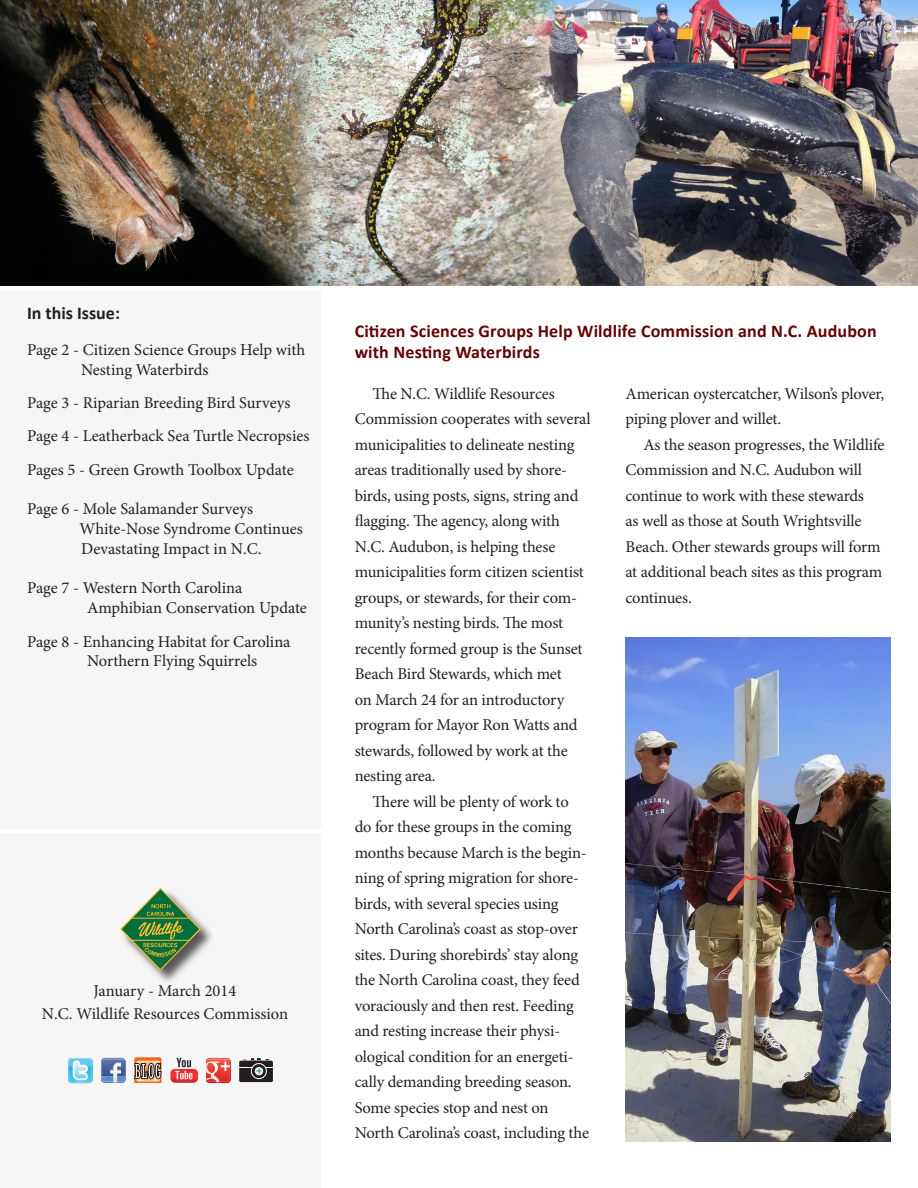
<style>
.page{position:relative;width:918px;height:1188px;background:#fff}
.page>*{position:absolute;margin:0;border:0;box-sizing:border-box;transform-origin:0 0}
.t1{font:700 condensed 21.45px "Rockwell";color:#fff;scale:.58 1}
.t2{font:700 18px/21px "Calibri";letter-spacing:.01em;color:#630303}
.t3{font:700 18px "Calibri";color:#231f20}
.t4{font:16.5px/25.5px "Minion Pro";letter-spacing:-.01em;color:#231f20}
</style>
<div class="page">
<div style="left:0;top:0;width:321px;height:1188px;background:#f6f6f6"></div>
<div style="left:120px;top:888px;width:95px;height:97px;background:#231f20;opacity:.75"></div>
<svg style="left:120px;top:887px;width:82px;height:84px"></svg>
<img style="left:626px;top:638px;width:265px;height:504px">
<hr style="left:0;top:829px;width:324px;height:4px;background:#fff">
<img style="left:0;top:0;width:918px;height:286px">
<hr style="left:0;top:286px;width:918px;height:4px;background:#fff">
<img style="left:68px;top:1059px;width:25px;height:24px">
<svg style="left:101px;top:1058px;width:25px;height:25px"></svg>
<svg style="left:134px;top:1058px;width:27px;height:25px"></svg>
<svg style="left:206px;top:1058px;width:25px;height:25px"></svg>
<div style="left:239px;top:1061px;width:34px;height:21px;background:#231f20;border-radius:2px"></div>
<hr style="left:239px;top:1067px;width:34px;height:1px;background:#fff">
<svg style="left:251px;top:1064px;width:15px;height:15px"></svg>
<div style="left:251px;top:1063px;width:16px;height:16px;border:1px solid #fff;border-radius:50%"></div>
<svg style="left:243px;top:1058px;width:26px;height:3px"></svg>
<svg style="left:255px;top:1067px;width:8px;height:8px"></svg>
<svg style="left:256px;top:1068px;width:6px;height:6px"></svg>
<svg style="left:170px;top:1058px;width:28px;height:25px"></svg>
<p class="t3" style="left:27px;top:302px;width:94px">In this Issue:</p>
<p class="t4" style="left:27px;top:337px;width:280px">Page 2 - Citizen Science Groups Help with</p>
<p class="t4" style="left:81px;top:357px;width:129px">Nesting Waterbirds</p>
<p class="t4" style="left:27px;top:390px;width:265px">Page 3 - Riparian Breeding Bird Surveys</p>
<p class="t4" style="left:27px;top:423px;width:284px">Page 4 - Leatherback Sea Turtle Necropsies</p>
<p class="t4" style="left:27px;top:457px;width:268px">Pages 5 - Green Growth Toolbox Update</p>
<p class="t4" style="left:27px;top:496px;width:228px">Page 6 - Mole Salamander Surveys</p>
<p class="t4" style="left:80px;top:516px;width:225px">White-Nose Syndrome Continues</p>
<p class="t4" style="left:81px;top:536px;width:182px">Devastating Impact in N.C.</p>
<p class="t4" style="left:27px;top:575px;width:217px">Page 7 - Western North Carolina</p>
<p class="t4" style="left:87px;top:595px;width:221px">Amphibian Conservation Update</p>
<p class="t4" style="left:27px;top:629px;width:265px">Page 8 - Enhancing Habitat for Carolina</p>
<p class="t4" style="left:87px;top:648px;width:172px">Northern Flying Squirrels</p>
<p class="t4" style="left:94px;top:978px;width:144px">January - March 2014</p>
<p class="t4" style="left:42px;top:1001px;width:248px">N.C. Wildlife Resources Commission</p>
<p class="t1" style="left:134px;top:1058px;width:48px">BLOG</p>
<p class="t2" style="left:355px;top:320px;width:524px">Citizen Sciences Groups Help Wildlife Commission and N.C. Audubon with Nesting Waterbirds</p>
<p class="t4" style="left:355px;top:381px;width:237px;text-indent:18px">The N.C. Wildlife Resources<br>Commission cooperates with several municipalities to delineate nesting areas traditionally used by shore&shy;birds, using posts, signs, string and flagging. The agency, along with<br>N.C. Audubon, is helping these municipalities form citizen scientist groups, or stewards, for their com&shy;munity’s nesting birds. The most recently formed group is the Sunset<br>Beach Bird Stewards, which met<br>on March 24 for an introductory program for Mayor Ron Watts and stewards, followed by work at the nesting area.</p>
<p class="t4" style="left:355px;top:789px;width:236px;text-indent:18px">There will be plenty of work to do for these groups in the coming months because March is the begin&shy;ning of spring migration for shore&shy;birds, with several species using North Carolina’s coast as stop-over sites. During shorebirds’ stay along the North Carolina coast, they feed voraciously and then rest. Feeding and resting increase their physi&shy;ological condition for an energeti&shy;cally demanding breeding season.<br>Some species stop and nest on North Carolina’s coast, including the</p>
<p class="t4" style="left:626px;top:381px;width:260px">American oystercatcher, Wilson’s plover, piping plover and willet.</p>
<p class="t4" style="left:626px;top:432px;width:261px;text-indent:18px">As the season progresses, the Wildlife Commission and N.C. Audubon will continue to work with these stewards<br>as well as those at South Wrightsville Beach. Other stewards groups will form at additional beach sites as this program continues.</p>
</div>
